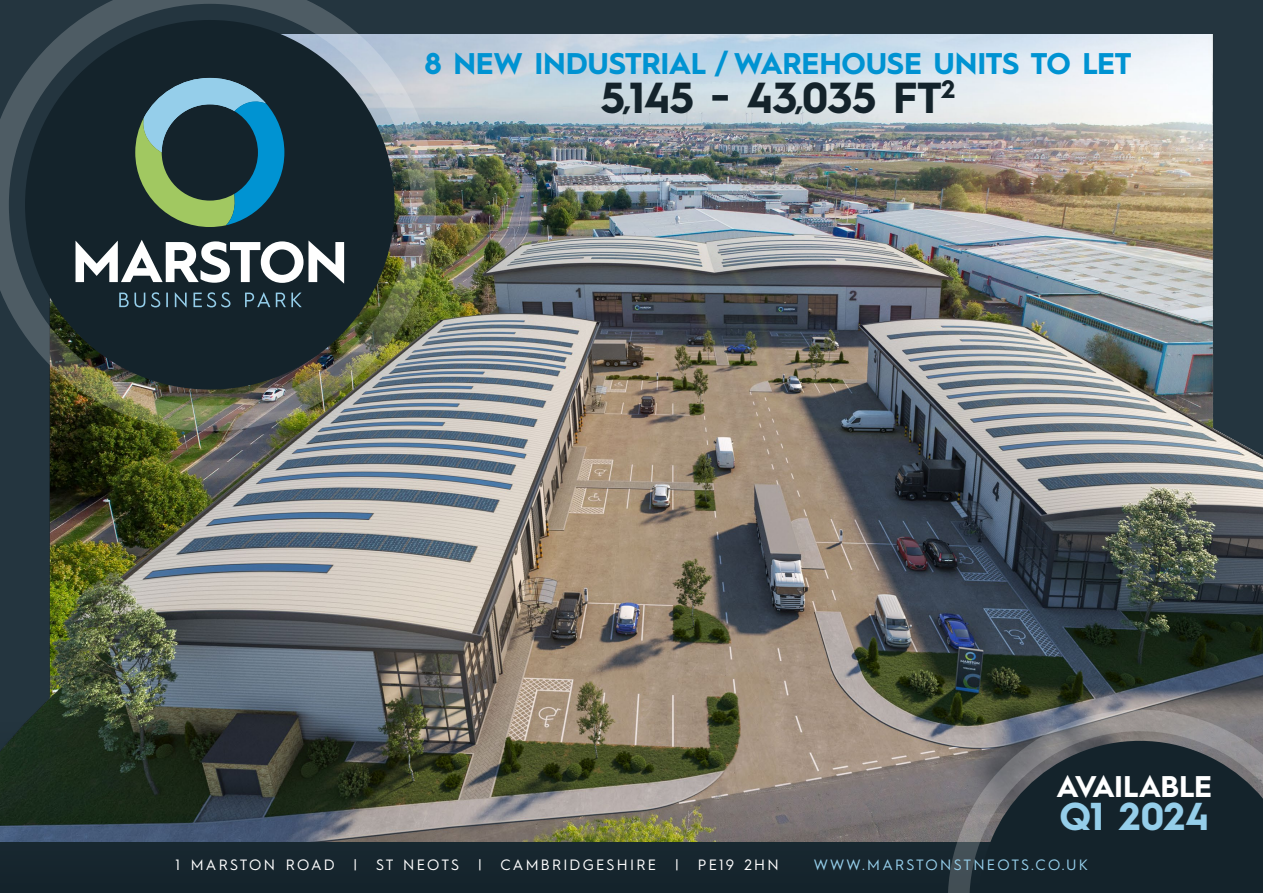
<style>
.page{position:relative;width:1263px;height:893px;background:#24353f}
.page>*{position:absolute;margin:0;border:0;box-sizing:border-box;transform-origin:0 0}
.t1{font:700 43.5px "Hurme Geometric Sans 1";letter-spacing:-.01em;color:#14232b}
.t2{font:700 39px "Hurme Geometric Sans 1";letter-spacing:-.01em;color:#95ceea}
.t3{font:700 30px "Hurme Geometric Sans 1";letter-spacing:-.01em;color:#0093d2}
.t4{font:700 30px "Hurme Geometric Sans 1";letter-spacing:-.02em;color:#fff}
.t5{font:15px "Hurme Geometric Sans 1";letter-spacing:.15em;color:#fff}
.t6{font:15px "Hurme Geometric Sans 1";letter-spacing:.15em;color:#95ceea}
.s1{font-size:33px}
</style>
<div class="page">
<div style="left:0;top:723px;width:1263px;height:170px;background:#14232b"></div>
<img style="left:0;top:34px;width:1263px;height:808px">
<img style="left:0;top:0;width:436px;height:431px">
<svg style="left:948px;top:710px;width:315px;height:183px"></svg>
<h3 class="t3" style="left:424px;top:42px;width:708px">8 NEW INDUSTRIAL / WAREHOUSE UNITS TO LET</h3>
<h1 class="t1" style="left:601px;top:67px;width:356px">5<span class="s1">,</span>145 - 43<span class="s1">,</span>035 FT<sup>2</sup></h1>
<h3 class="t4" style="left:1057px;top:765px;width:157px">AVAILABLE</h3>
<h2 class="t2" style="left:1059px;top:789px;width:151px">Q1 2024</h2>
<p class="t5" style="left:176px;top:854px;width:183px">1 MARSTON ROAD |</p>
<p class="t5" style="left:376px;top:854px;width:84px">ST NEOTS</p>
<p class="t5" style="left:478px;top:854px;width:179px">| CAMBRIDGESHIRE</p>
<p class="t5" style="left:675px;top:854px;width:5px">|</p>
<p class="t5" style="left:698px;top:854px;width:82px">PE19 2HN</p>
<p class="t6" style="left:814px;top:854px;width:276px">WWW.MARSTONSTNEOTS.CO.UK</p>
</div>
